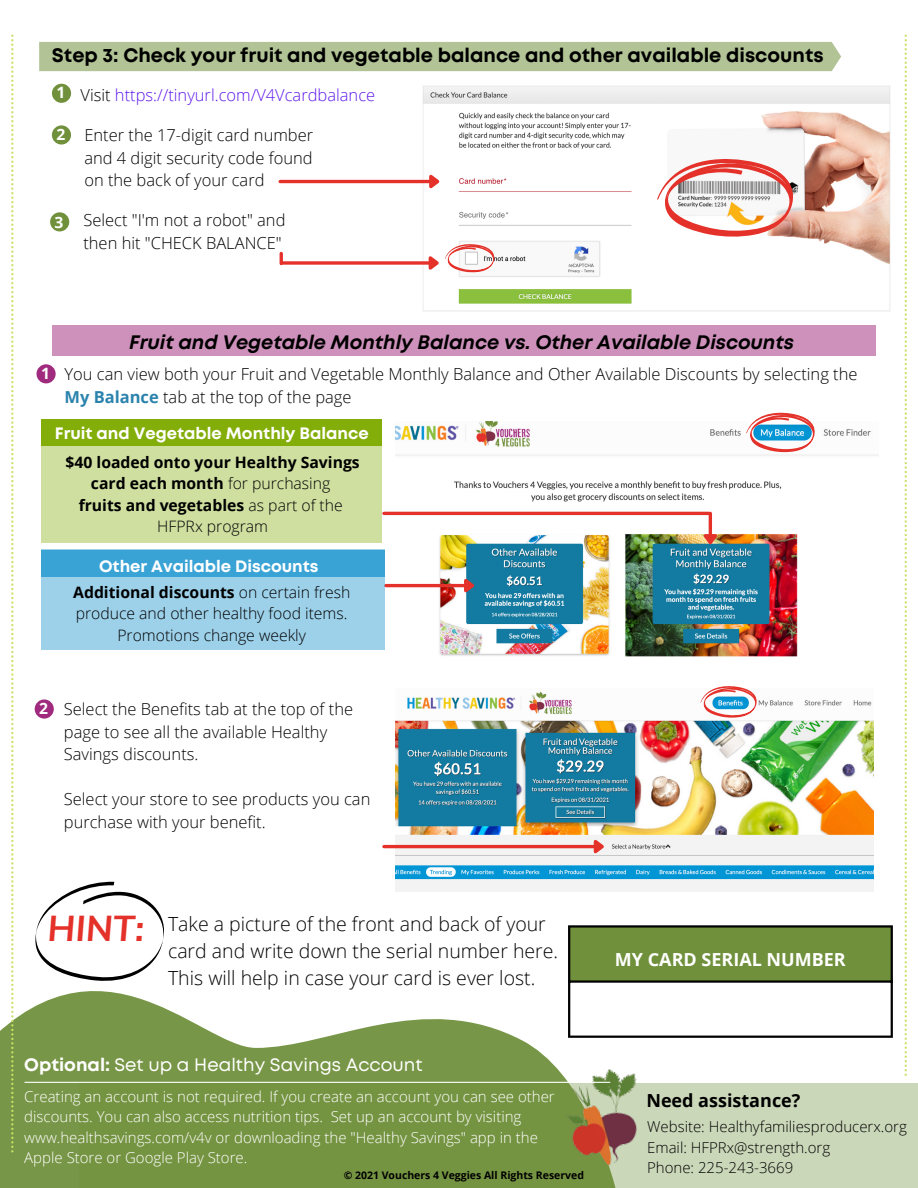
<style>
.page{position:relative;width:918px;height:1188px;background:#fff}
.page>*{position:absolute;margin:0;border:0;box-sizing:border-box;transform-origin:0 0}
.t1{font:italic 700 36px "Muli";color:#e4312a}
.t2{font:300 19.5px/27px "Open Sans";color:#000}
.t3{font:700 19.5px "Mont";color:#000}
.t4{font:italic 700 19.5px "Mont";color:#000}
.t5{font:18px "Mont";color:#fff}
.t6{font:700 18px "Open Sans";color:#fff}
.t7{font:700 18px "Open Sans";color:#000}
.t8{font:300 16.5px/22.5px "Open Sans";color:#000}
.t9{font:700 16.5px "Mont";color:#fff}
.t10{font:300 16.5px "Open Sans";color:#5e17eb}
.t11{font:300 15.75px/21.3px "Open Sans";color:#000;text-align:center}
.t12{font:700 15.75px/21.3px "Open Sans";color:#000;text-align:center}
.t13{font:700 15.6px "Open Sans";color:#fff}
.t14{font:300 15px/20.2px "Open Sans";color:#fff}
.t15{font:300 15px "Open Sans";color:#000}
.t16{font:700 10.5px "Open Sans";color:#000}
.s1{color:#000}
.s2{font-weight:700;color:#2b83ad}
.s3{font-weight:300}
.s4{font-weight:700}
</style>
<div class="page">
<div style="left:80px;top:1083px;width:838px;height:105px;background:#cbd7b9"></div>
<svg style="left:0;top:991px;width:634px;height:197px;fill:#789647"></svg>
<svg style="left:11px;top:35px;width:2px;height:1117px"></svg>
<svg style="left:905px;top:35px;width:2px;height:1041px"></svg>
<img style="left:421px;top:86px;width:469px;height:226px">
<hr style="left:280px;top:180px;width:149px;height:3px;background:#e4312a">
<svg style="left:426px;top:172px;width:17px;height:21px"></svg>
<svg style="left:657px;top:159px;width:136px;height:78px"></svg>
<svg style="left:283px;top:261px;width:143px;height:4px"></svg>
<svg style="left:426px;top:244px;width:68px;height:31px"></svg>
<svg style="left:280px;top:253px;width:3px;height:11px"></svg>
<img style="left:396px;top:422px;width:482px;height:235px">
<img style="left:396px;top:691px;width:478px;height:201px">
<div style="left:39px;top:42px;width:802px;height:29px;background:#b2c395"></div>
<div style="left:41px;top:420px;width:341px;height:123px;background:#cfdfa0"></div>
<div style="left:42px;top:419px;width:340px;height:27px;background:#83ae09"></div>
<div style="left:52px;top:325px;width:824px;height:30px;background:#ce91bc"></div>
<hr style="left:709px;top:513px;width:3px;height:21px;background:#e4312a">
<svg style="left:699px;top:531px;width:21px;height:17px"></svg>
<hr style="left:384px;top:512px;width:325px;height:3px;background:#e4312a">
<hr style="left:386px;top:584px;width:78px;height:3px;background:#e4312a">
<svg style="left:461px;top:576px;width:17px;height:21px"></svg>
<svg style="left:746px;top:413px;width:69px;height:39px"></svg>
<svg style="left:701px;top:686px;width:56px;height:32px"></svg>
<hr style="left:384px;top:845px;width:210px;height:3px;background:#e4312a">
<svg style="left:591px;top:837px;width:17px;height:21px"></svg>
<img style="left:533px;top:1052px;width:104px;height:130px">
<hr style="left:25px;top:1082px;width:585px;height:1px;background:#fff">
<div style="left:52px;top:84px;width:19px;height:19px;background:#70903b;border-radius:50%"></div>
<div style="left:52px;top:125px;width:19px;height:20px;background:#70903b;border-radius:50%"></div>
<div style="left:50px;top:212px;width:19px;height:19px;background:#70903b;border-radius:50%"></div>
<div style="left:37px;top:364px;width:19px;height:19px;background:#a02a7e;border-radius:50%"></div>
<div style="left:35px;top:699px;width:19px;height:20px;background:#a02a7e;border-radius:50%"></div>
<div style="left:41px;top:550px;width:344px;height:100px;background:#9dd1ea"></div>
<div style="left:41px;top:550px;width:344px;height:27px;background:#3aa3d5"></div>
<div style="left:570px;top:927px;width:321px;height:54px;background:#70903b"></div>
<hr style="left:568px;top:928px;width:2px;height:108px;background:#000">
<hr style="left:891px;top:928px;width:2px;height:108px;background:#000">
<hr style="left:568px;top:925px;width:325px;height:3px;background:#000">
<hr style="left:568px;top:980px;width:325px;height:3px;background:#000">
<hr style="left:568px;top:1036px;width:325px;height:2px;background:#000">
<svg style="left:35px;top:881px;width:129px;height:100px"></svg>
<p class="t3" style="left:52px;top:48px;width:773px">Step 3: Check your fruit and vegetable balance and other available discounts</p>
<p class="t13" style="left:56px;top:82px;width:10px">1</p>
<p class="t13" style="left:56px;top:123px;width:10px">2</p>
<p class="t13" style="left:55px;top:211px;width:10px">3</p>
<p class="t10" style="left:81px;top:83px;width:296px"><span class="s1">Visit</span> https://tinyurl.com/V4Vcardbalance</p>
<p class="t8" style="left:84px;top:123px;width:230px;text-align:justify">Enter the 17-digit card number and 4 digit security code found on the back of your card</p>
<p class="t8" style="left:83px;top:209px;width:204px">Select "I'm not a robot" and</p>
<p class="t8" style="left:83px;top:231px;width:200px">then hit "CHECK BALANCE"</p>
<p class="t4" style="left:129px;top:335px;width:666px">Fruit and Vegetable Monthly Balance vs. Other Available Discounts</p>
<p class="t13" style="left:41px;top:362px;width:10px">1</p>
<p class="t8" style="left:65px;top:362px;width:794px">You can view both your Fruit and Vegetable Monthly Balance and Other Available Discounts by selecting the<br><span class="s2">My Balance</span> tab at the top of the page</p>
<p class="t9" style="left:55px;top:427px;width:315px">Fruit and Vegetable Monthly Balance</p>
<p class="t12" style="left:66px;top:451px;width:296px">$40 loaded onto your Healthy Savings card each month <span class="s3">for purchasing</span></p>
<p class="t12" style="left:79px;top:494px;width:265px">fruits and vegetables <span class="s3">as part of the</span></p>
<p class="t11" style="left:157px;top:515px;width:112px">HFPRx program</p>
<p class="t9" style="left:99px;top:560px;width:221px">Other Available Discounts</p>
<p class="t11" style="left:73px;top:581px;width:279px"><span class="s4">Additional discounts</span> on certain fresh produce and other healthy food items.<br>Promotions change weekly</p>
<p class="t13" style="left:39px;top:697px;width:10px">2</p>
<p class="t8" style="left:64px;top:698px;width:291px">Select the Benefits tab at the top of the page to see all the available Healthy<br>Savings discounts.</p>
<p class="t8" style="left:64px;top:788px;width:308px">Select your store to see products you can purchase with your benefit.</p>
<p class="t1" style="left:48px;top:905px;width:98px">HINT:</p>
<p class="t2" style="left:168px;top:910px;width:392px">Take a picture of the front and back of your card and write down the serial number here.<br>This will help in case your card is ever lost.</p>
<p class="t5" style="left:24px;top:1058px;width:400px"><span class="s4">Optional:</span> Set up a Healthy Savings Account</p>
<p class="t6" style="left:615px;top:947px;width:232px">MY CARD SERIAL NUMBER</p>
<p class="t14" style="left:24px;top:1086px;width:532px">Creating an account is not required. If you create an account you can see other discounts. You can also access nutrition tips. Set up an account by visiting www.healthsavings.com/v4v or downloading the "Healthy Savings" app in the Apple Store or Google Play Store.</p>
<p class="t7" style="left:646px;top:1088px;width:156px">Need assistance?</p>
<p class="t15" style="left:647px;top:1116px;width:261px">Website: Healthyfamiliesproducerx.org</p>
<p class="t15" style="left:647px;top:1137px;width:185px">Email: HFPRx@strength.org</p>
<p class="t15" style="left:647px;top:1157px;width:148px">Phone: 225-243-3669</p>
<p class="t16" style="left:344px;top:1168px;width:242px">© 2021 Vouchers 4 Veggies All Rights Reserved</p>
</div>
